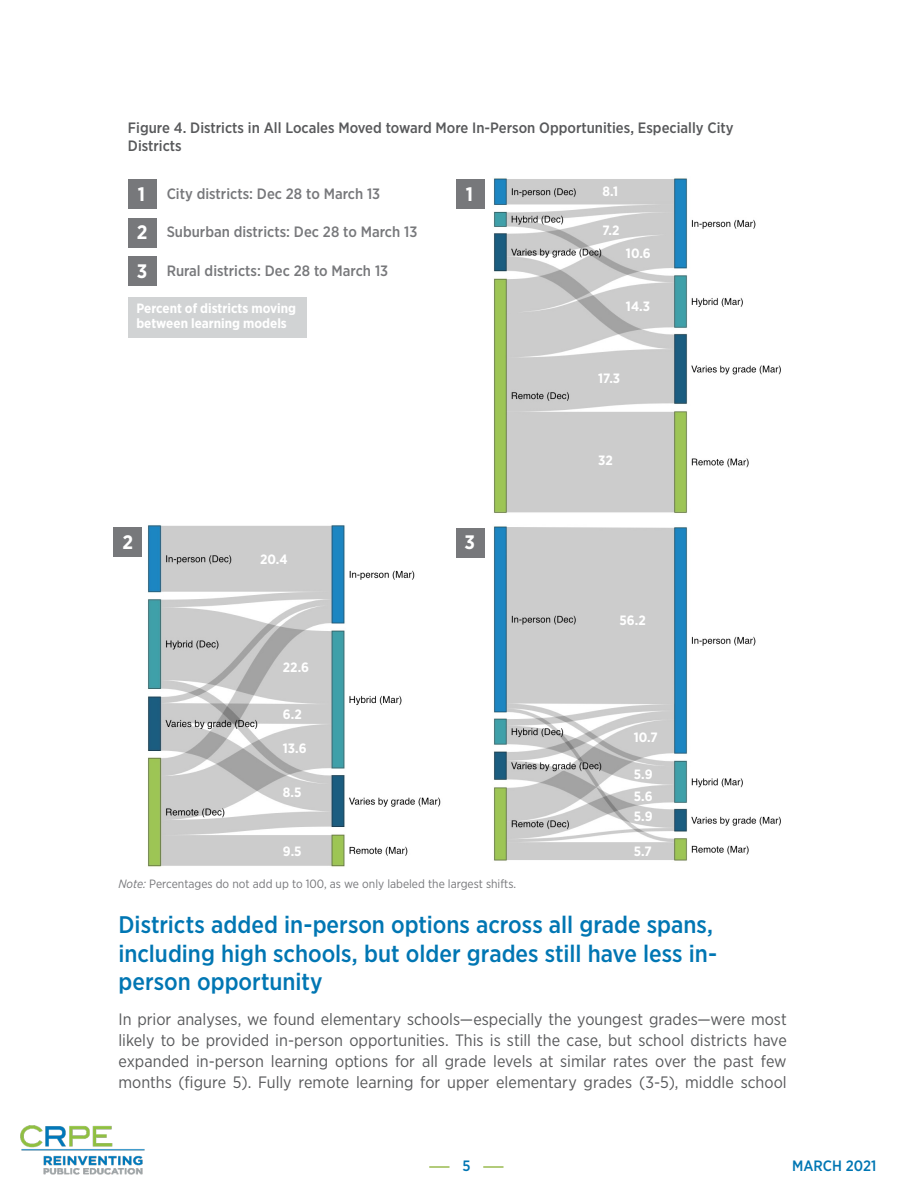
<style>
.page{position:relative;width:918px;height:1188px;background:#fff}
.page>*{position:absolute;margin:0;border:0;box-sizing:border-box;transform-origin:0 0}
.t1{font:500 24px/28.8px "Gotham Narrow";color:#0076b3}
.t2{font:700 19.5px/38.2px "Gotham Narrow";color:#fff;text-align:justify}
.t3{font:16.5px/21px "Gotham Narrow";color:#58595b;text-align:justify}
.t4{font:500 15px/18px "Gotham Narrow";color:#58595b}
.t5{font:500 15px "Gotham Narrow";color:#77787b}
.t6{font:500 15px "Gotham Narrow";color:#0076b3}
.t7{font:500 15px "Gotham Narrow";color:#0075b2}
.t8{font:700 13.5px/15px "Gotham Narrow";color:#fff}
.t9{font:12px "Gotham Narrow";color:#77787b}
.s1{font-style:italic}
</style>
<div class="page">
<hr style="left:483px;top:1166px;width:21px;height:2px;background:#9aba4f">
<hr style="left:429px;top:1166px;width:21px;height:2px;background:#9aba4f">
<img style="left:20px;top:1125px;width:125px;height:50px">
<img style="left:464px;top:178px;width:317px;height:335px">
<img style="left:464px;top:526px;width:317px;height:335px">
<img style="left:119px;top:525px;width:340px;height:342px">
<div style="left:456px;top:180px;width:28px;height:29px;background:#77787b"></div>
<div style="left:114px;top:528px;width:28px;height:29px;background:#77787b"></div>
<div style="left:128px;top:180px;width:28px;height:29px;background:#77787b"></div>
<div style="left:128px;top:218px;width:28px;height:29px;background:#77787b"></div>
<div style="left:128px;top:256px;width:28px;height:29px;background:#77787b"></div>
<div style="left:456px;top:528px;width:28px;height:29px;background:#77787b"></div>
<div style="left:128px;top:297px;width:178px;height:41px;background:#d1d3d4"></div>
<p class="t4" style="left:128px;top:119px;width:607px">Figure 4. Districts in All Locales Moved toward More In-Person Opportunities, Especially City<br>Districts</p>
<p class="t2" style="left:466px;top:175px;width:9px">1</p>
<p class="t8" style="left:602px;top:184px;width:17px">8.1</p>
<p class="t8" style="left:602px;top:222px;width:19px">7.2</p>
<p class="t2" style="left:137px;top:175px;width:12px">1<br>2<br>3</p>
<p class="t5" style="left:167px;top:184px;width:215px">City districts: Dec 28 to March 13</p>
<p class="t5" style="left:167px;top:223px;width:252px">Suburban districts: Dec 28 to March 13</p>
<p class="t5" style="left:167px;top:261px;width:223px">Rural districts: Dec 28 to March 13</p>
<p class="t8" style="left:626px;top:246px;width:26px">10.6</p>
<p class="t8" style="left:136px;top:301px;width:161px">Percent of districts moving between learning models</p>
<p class="t2" style="left:122px;top:523px;width:12px">2</p>
<p class="t8" style="left:260px;top:552px;width:29px">20.4</p>
<p class="t8" style="left:283px;top:660px;width:28px">22.6</p>
<p class="t8" style="left:283px;top:707px;width:20px">6.2</p>
<p class="t8" style="left:283px;top:741px;width:25px">13.6</p>
<p class="t8" style="left:283px;top:784px;width:20px">8.5</p>
<p class="t8" style="left:283px;top:844px;width:20px">9.5</p>
<p class="t2" style="left:464px;top:523px;width:12px">3</p>
<p class="t9" style="left:119px;top:876px;width:399px"><span class="s1">Note:</span> Percentages do not add up to 100, as we only labeled the largest shifts.</p>
<p class="t8" style="left:626px;top:298px;width:26px">14.3</p>
<p class="t8" style="left:598px;top:370px;width:24px">17.3</p>
<p class="t8" style="left:598px;top:453px;width:16px">32</p>
<p class="t8" style="left:619px;top:613px;width:28px">56.2</p>
<p class="t8" style="left:634px;top:730px;width:26px">10.7</p>
<p class="t8" style="left:634px;top:763px;width:20px;line-height:22.2px">5.9<br>5.6</p>
<p class="t8" style="left:634px;top:808px;width:20px">5.9</p>
<p class="t8" style="left:634px;top:844px;width:20px">5.7</p>
<h1 class="t1" style="left:119px;top:910px;width:600px">Districts added in-person options across all grade spans, including high schools, but older grades still have less in&shy;person opportunity</h1>
<p class="t3" style="left:119px;top:1008px;width:670px">In prior analyses, we found elementary schools—especially the youngest grades—were most likely to be provided in-person opportunities. This is still the case, but school districts have expanded in-person learning options for all grade levels at similar rates over the past few months (figure 5). Fully remote learning for upper elementary grades (3-5), middle school</p>
<p class="t7" style="left:462px;top:1157px;width:10px">5</p>
<p class="t6" style="left:792px;top:1156px;width:86px">MARCH 2021</p>
<p class="t6" style="left:810px;top:1157px;width:69px">MAY 2020</p>
</div>
